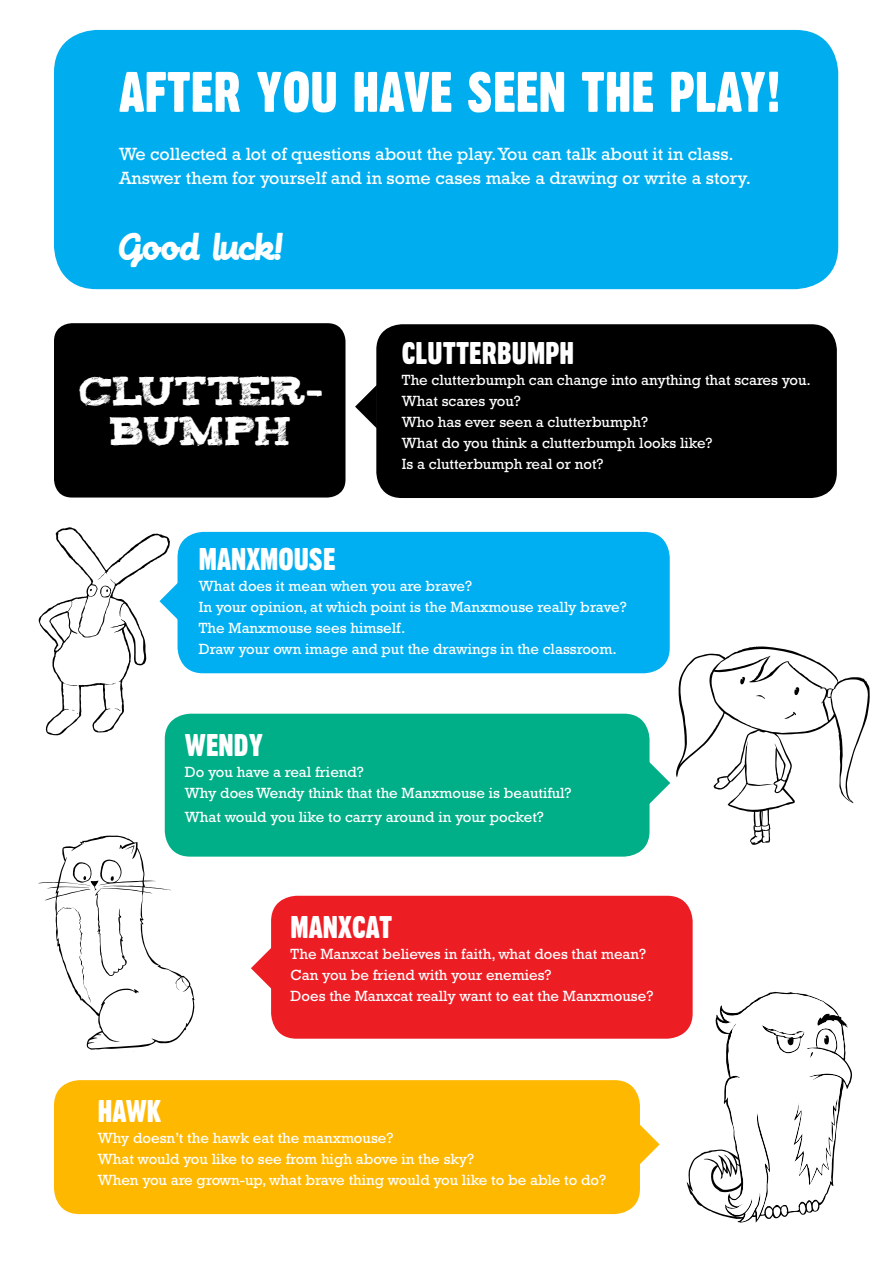
<style>
.page{position:relative;width:893px;height:1263px;background:#fff}
.page>*{position:absolute;margin:0;border:0;box-sizing:border-box;transform-origin:0 0}
.t1{font:55.5px "Thick Goth";color:#fff}
.t2{font:33px/39.6px "Tiza";color:#fff;text-align:center}
.t3{font:30.6px "Thick Goth";color:#fff}
.t4{font:27.6px "Machine Script";letter-spacing:-.01em;color:#fff}
.t5{font:18px/24px "Rockwell";color:#fff}
.t6{font:15px/21px "Rockwell";color:#fff}
</style>
<div class="page">
<svg style="left:687px;top:992px;width:165px;height:231px"></svg>
<svg style="left:38px;top:835px;width:157px;height:217px"></svg>
<div style="left:54px;top:30px;width:784px;height:259px;background:#00aeef;border-radius:43px"></div>
<div style="left:178px;top:532px;width:492px;height:141px;background:#00aff2;border-radius:26px"></div>
<div style="left:165px;top:714px;width:484px;height:143px;background:#00ae87;border-radius:26px"></div>
<div style="left:271px;top:896px;width:422px;height:143px;background:#ed1d24;border-radius:26px"></div>
<div style="left:54px;top:1080px;width:586px;height:134px;background:#ffb800;border-radius:26px"></div>
<div style="left:54px;top:323px;width:291px;height:174px;background:#000;border-radius:18px"></div>
<div style="left:376px;top:324px;width:461px;height:174px;background:#000;border-radius:26px"></div>
<svg style="left:39px;top:527px;width:142px;height:209px"></svg>
<svg style="left:251px;top:946px;width:21px;height:44px"></svg>
<svg style="left:355px;top:385px;width:22px;height:43px"></svg>
<svg style="left:648px;top:646px;width:222px;height:199px"></svg>
<svg style="left:640px;top:1125px;width:20px;height:39px"></svg>
<h1 class="t1" style="left:119px;top:58px;width:663px">AFTER YOU HAVE SEEN THE PLAY!</h1>
<p class="t5" style="left:119px;top:142px;width:634px">We collected a lot of questions about the play. You can talk about it in class.<br>Answer them for yourself and in some cases make a drawing or write a story.</p>
<h3 class="t4" style="left:119px;top:231px;width:166px">Good luck!</h3>
<h2 class="t2" style="left:80px;top:368px;width:244px">CLUTTER-<br>BUMPH</h2>
<h3 class="t3" style="left:402px;top:334px;width:174px">CLUTTERBUMPH</h3>
<p class="t6" style="left:402px;top:369px;width:410px">The clutterbumph can change into anything that scares you.<br>What scares you?<br>Who has ever seen a clutterbumph?<br>What do you think a clutterbumph looks like?<br>Is a clutterbumph real or not?</p>
<h3 class="t3" style="left:199px;top:541px;width:138px">MANXMOUSE</h3>
<p class="t6" style="left:199px;top:575px;width:430px">What does it mean when you are brave?<br>In your opinion, at which point is the Manxmouse really brave?<br>The Manxmouse sees himself.<br>Draw your own image and put the drawings in the classroom.</p>
<h3 class="t3" style="left:185px;top:726px;width:80px">WENDY</h3>
<p class="t6" style="left:185px;top:761px;width:388px">Do you have a real friend?<br>Why does Wendy think that the Manxmouse is beautiful?</p>
<p class="t6" style="left:185px;top:806px;width:360px">What would you like to carry around in your pocket?</p>
<h3 class="t3" style="left:291px;top:908px;width:103px">MANXCAT</h3>
<p class="t6" style="left:291px;top:943px;width:364px">The Manxcat believes in faith, what does that mean?<br>Can you be friend with your enemies?<br>Does the Manxcat really want to eat the Manxmouse?</p>
<h3 class="t3" style="left:98px;top:1092px;width:65px">HAWK</h3>
<p class="t6" style="left:98px;top:1127px;width:510px">Why doesn’t the hawk eat the manxmouse?<br>What would you like to see from high above in the sky?<br>When you are grown-up, what brave thing would you like to be able to do?</p>
</div>
